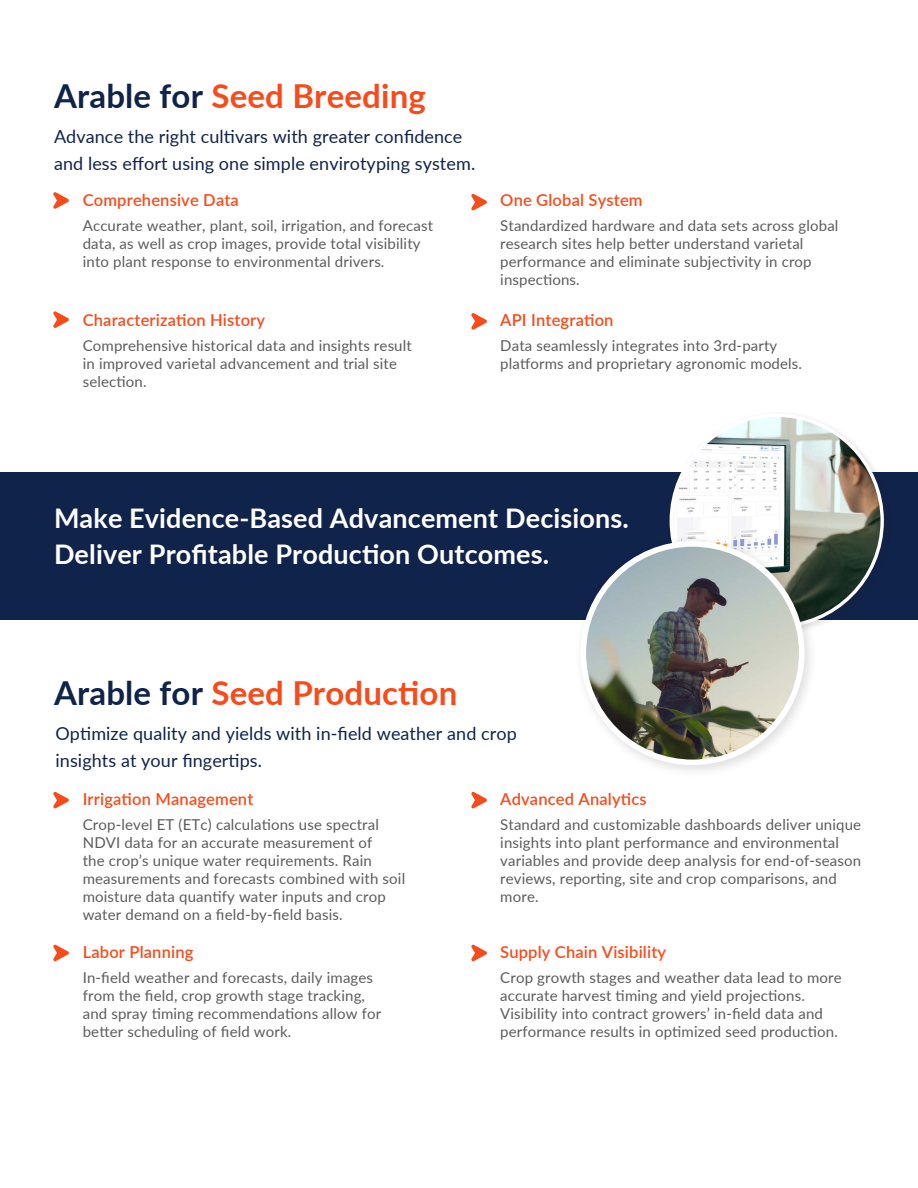
<style>
.page{position:relative;width:918px;height:1188px;background:#fff}
.page>*{position:absolute;margin:0;border:0;box-sizing:border-box;transform-origin:0 0}
.t1{font:700 33px "Lato";letter-spacing:.005em;color:#f74b1b}
.t2{font:700 27px/36px "Lato";letter-spacing:.005em;color:#fff}
.t3{font:18px/27px "Lato";letter-spacing:.005em;color:#10234a}
.t4{font:600 16.5px "Lato";letter-spacing:.01em;color:#f74b1b}
.t5{font:15px/18px "Lato";letter-spacing:.01em;color:#5c5c5c}
.s1{color:#10234a}
</style>
<div class="page">
<div style="left:0;top:472px;width:918px;height:148px;background:#10234a"></div>
<div style="left:666px;top:410px;width:226px;height:226px;background:#231f20;opacity:.15"></div>
<img style="left:671px;top:415px;width:211px;height:211px;border-radius:105px">
<div style="left:574px;top:534px;width:244px;height:244px;background:#231f20;opacity:.15"></div>
<img style="left:583px;top:544px;width:219px;height:218px;border-radius:109px">
<div style="left:581px;top:541px;width:224px;height:224px;border:6px solid #fff;border-radius:50%"></div>
<svg style="left:53px;top:192px;width:16px;height:17px"></svg>
<svg style="left:53px;top:792px;width:16px;height:16px"></svg>
<svg style="left:471px;top:194px;width:16px;height:16px"></svg>
<svg style="left:471px;top:792px;width:16px;height:16px"></svg>
<svg style="left:53px;top:311px;width:16px;height:17px"></svg>
<svg style="left:53px;top:945px;width:16px;height:16px"></svg>
<svg style="left:471px;top:313px;width:16px;height:17px"></svg>
<svg style="left:471px;top:945px;width:16px;height:16px"></svg>
<p class="t1" style="left:54px;top:71px;width:373px"><span class="s1">Arable for</span> Seed Breeding</p>
<p class="t3" style="left:54px;top:122px;width:423px">Advance the right cultivars with greater confidence and less effort using one simple envirotyping system.</p>
<p class="t4" style="left:83px;top:188px;width:158px">Comprehensive Data</p>
<p class="t5" style="left:83px;top:216px;width:352px">Accurate weather, plant, soil, irrigation, and forecast data, as well as crop images, provide total visibility into plant response to environmental drivers.</p>
<p class="t4" style="left:83px;top:308px;width:184px">Characterization History</p>
<p class="t5" style="left:83px;top:336px;width:331px">Comprehensive historical data and insights result in improved varietal advancement and trial site selection.</p>
<p class="t4" style="left:500px;top:188px;width:144px">One Global System</p>
<p class="t5" style="left:500px;top:216px;width:340px">Standardized hardware and data sets across global research sites help better understand varietal performance and eliminate subjectivity in crop inspections.</p>
<p class="t4" style="left:500px;top:308px;width:115px">API Integration</p>
<p class="t5" style="left:500px;top:336px;width:303px">Data seamlessly integrates into 3rd-party platforms and proprietary agronomic models.</p>
<p class="t2" style="left:54px;top:499px;width:576px">Make Evidence-Based Advancement Decisions.<br>Deliver Profitable Production Outcomes.</p>
<p class="t1" style="left:54px;top:668px;width:405px"><span class="s1">Arable for</span> Seed Production</p>
<p class="t3" style="left:56px;top:720px;width:463px">Optimize quality and yields with in-field weather and crop insights at your fingertips.</p>
<p class="t4" style="left:83px;top:787px;width:172px">Irrigation Management</p>
<p class="t5" style="left:83px;top:815px;width:324px">Crop-level ET (ETc) calculations use spectral NDVI data for an accurate measurement of<br>the crop’s unique water requirements. Rain measurements and forecasts combined with soil moisture data quantify water inputs and crop water demand on a field-by-field basis.</p>
<p class="t4" style="left:83px;top:940px;width:112px">Labor Planning</p>
<p class="t5" style="left:83px;top:968px;width:300px">In-field weather and forecasts, daily images from the field, crop growth stage tracking, and spray timing recommendations allow for better scheduling of field work.</p>
<p class="t4" style="left:500px;top:787px;width:148px">Advanced Analytics</p>
<p class="t5" style="left:500px;top:815px;width:362px">Standard and customizable dashboards deliver unique insights into plant performance and environmental variables and provide deep analysis for end-of-season reviews, reporting, site and crop comparisons, and more.</p>
<p class="t4" style="left:500px;top:940px;width:167px">Supply Chain Visibility</p>
<p class="t5" style="left:500px;top:968px;width:343px">Crop growth stages and weather data lead to more accurate harvest timing and yield projections.<br>Visibility into contract growers’ in-field data and performance results in optimized seed production.</p>
</div>
